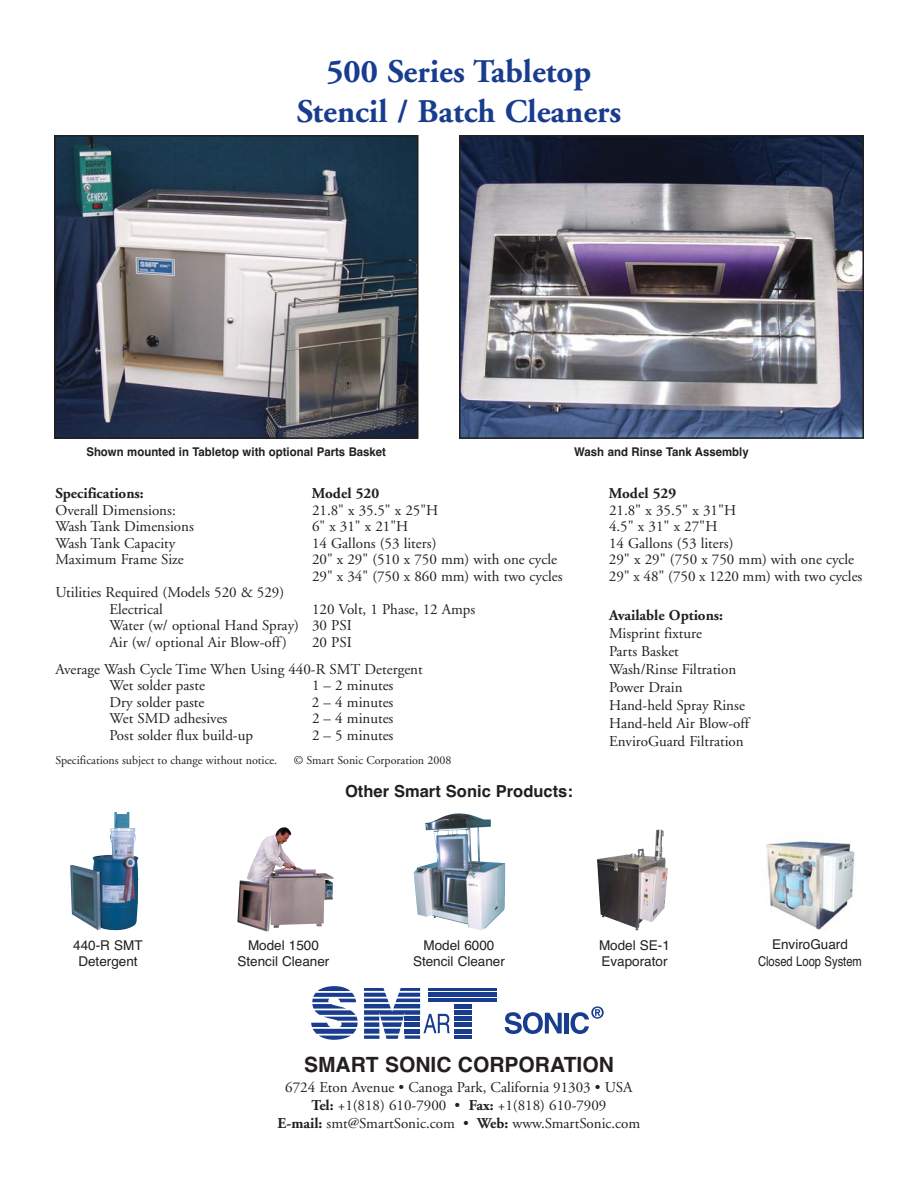
<style>
.page{position:relative;width:918px;height:1188px;background:#fff}
.page>*{position:absolute;margin:0;border:0;box-sizing:border-box;transform-origin:0 0}
.t1{font:700 33px/39.6px "Adobe Garamond";color:#183c8e;text-align:center}
.t2{font:700 21px "Helvetica";color:#231f20}
.t3{font:700 16.5px "Helvetica";color:#231f20}
.t4{font:15px/18px "Adobe Garamond";color:#231f20}
.t5{font:700 15px "Adobe Garamond";color:#231f20}
.t6{font:13.5px/16.2px "Helvetica";color:#231f20;text-align:center}
.t7{font:12px "Adobe Garamond";color:#231f20}
.t8{font:700 12px "Helvetica";color:#231f20;scale:.95 1}
.s1{font-weight:700}
</style>
<div class="page">
<img style="left:462px;top:138px;width:399px;height:298px">
<div style="left:459px;top:135px;width:405px;height:304px;border:2px solid #231f20"></div>
<svg style="left:505px;top:1012px;width:57px;height:22px"></svg>
<div style="left:564px;top:1013px;width:5px;height:20px;background:#183c8e"></div>
<svg style="left:571px;top:1006px;width:33px;height:28px"></svg>
<svg style="left:311px;top:986px;width:47px;height:54px"></svg>
<svg style="left:364px;top:988px;width:86px;height:51px"></svg>
<div style="left:364px;top:1029px;width:15px;height:5px;background:#183c8e"></div>
<div style="left:405px;top:1029px;width:15px;height:5px;background:#183c8e"></div>
<hr style="left:405px;top:1017px;width:15px;height:4px;background:#183c8e">
<hr style="left:454px;top:1004px;width:17px;height:4px;background:#183c8e">
<div style="left:454px;top:1029px;width:17px;height:5px;background:#183c8e"></div>
<hr style="left:428px;top:999px;width:69px;height:3px;background:#183c8e">
<div style="left:454px;top:1022px;width:17px;height:5px;background:#183c8e"></div>
<hr style="left:428px;top:993px;width:69px;height:4px;background:#183c8e">
<hr style="left:428px;top:988px;width:69px;height:3px;background:#183c8e">
<hr style="left:454px;top:1035px;width:17px;height:4px;background:#183c8e">
<hr style="left:454px;top:1017px;width:17px;height:4px;background:#183c8e">
<div style="left:454px;top:1010px;width:17px;height:5px;background:#183c8e"></div>
<img style="left:57px;top:138px;width:358px;height:298px">
<div style="left:54px;top:135px;width:364px;height:304px;border:2px solid #231f20"></div>
<img style="left:237px;top:827px;width:97px;height:104px">
<img style="left:414px;top:813px;width:91px;height:117px">
<img style="left:597px;top:830px;width:71px;height:101px">
<img style="left:766px;top:841px;width:89px;height:89px">
<img style="left:70px;top:812px;width:68px;height:119px">
<h1 class="t1" style="left:297px;top:55px;width:326px">500 Series Tabletop<br>Stencil / Batch Cleaners</h1>
<p class="t8" style="left:86px;top:447px;width:317px">Shown mounted in Tabletop with optional Parts Basket</p>
<p class="t8" style="left:574px;top:447px;width:185px">Wash and Rinse Tank Assembly</p>
<p class="t5" style="left:56px;top:487px;width:90px">Specifications:</p>
<p class="t5" style="left:312px;top:487px;width:69px">Model 520</p>
<p class="t5" style="left:609px;top:487px;width:69px">Model 529</p>
<p class="t4" style="left:56px;top:502px;width:122px">Overall Dimensions:</p>
<p class="t4" style="left:312px;top:502px;width:128px">21.8" x 35.5" x 25"H</p>
<p class="t4" style="left:609px;top:502px;width:129px">21.8" x 35.5" x 31"H</p>
<p class="t4" style="left:56px;top:519px;width:140px">Wash Tank Dimensions</p>
<p class="t4" style="left:312px;top:519px;width:98px">6" x 31" x 21"H</p>
<p class="t4" style="left:609px;top:519px;width:110px">4.5" x 31" x 27"H</p>
<p class="t4" style="left:56px;top:535px;width:121px">Wash Tank Capacity</p>
<p class="t4" style="left:312px;top:535px;width:126px">14 Gallons (53 liters)</p>
<p class="t4" style="left:609px;top:535px;width:126px">14 Gallons (53 liters)</p>
<p class="t4" style="left:56px;top:552px;width:130px">Maximum Frame Size</p>
<p class="t4" style="left:312px;top:552px;width:246px">20" x 29" (510 x 750 mm) with one cycle</p>
<p class="t4" style="left:609px;top:552px;width:247px">29" x 29" (750 x 750 mm) with one cycle</p>
<p class="t4" style="left:312px;top:568px;width:252px">29" x 34" (750 x 860 mm) with two cycles</p>
<p class="t4" style="left:609px;top:568px;width:255px">29" x 48" (750 x 1220 mm) with two cycles</p>
<p class="t4" style="left:110px;top:586px;width:176px;line-height:16.5px;text-indent:-54px">Utilities Required (Models 520 &amp; 529)<br>Electrical</p>
<p class="t4" style="left:110px;top:602px;width:367px;line-height:16.5px;text-indent:203px">120 Volt, 1 Phase, 12 Amps<br>Water (w/ optional Hand Spray) 30 PSI<br>Air (w/ optional Air Blow-off)</p>
<p class="t5" style="left:609px;top:609px;width:116px">Available Options:</p>
<p class="t4" style="left:609px;top:625px;width:142px">Misprint fixture<br>Parts Basket<br>Wash/Rinse Filtration<br>Power Drain<br>Hand-held Spray Rinse<br>Hand-held Air Blow-off<br>EnviroGuard Filtration</p>
<p class="t4" style="left:56px;top:630px;width:369px;line-height:27px;text-indent:257px">20 PSI<br>Average Wash Cycle Time When Using 440-R SMT Detergent</p>
<p class="t4" style="left:110px;top:678px;width:97px">Wet solder paste</p>
<p class="t4" style="left:312px;top:678px;width:83px">1 – 2 minutes</p>
<p class="t4" style="left:110px;top:694px;width:97px">Dry solder paste</p>
<p class="t4" style="left:312px;top:694px;width:83px">2 – 4 minutes</p>
<p class="t4" style="left:110px;top:711px;width:119px">Wet SMD adhesives</p>
<p class="t4" style="left:312px;top:711px;width:83px">2 – 4 minutes</p>
<p class="t4" style="left:110px;top:727px;width:145px">Post solder flux build-up</p>
<p class="t4" style="left:312px;top:727px;width:83px">2 – 5 minutes</p>
<p class="t7" style="left:56px;top:755px;width:223px">Specifications subject to change without notice.</p>
<p class="t7" style="left:294px;top:755px;width:159px">© Smart Sonic Corporation 2008</p>
<p class="t6" style="left:73px;top:938px;width:71px">440-R SMT<br>Detergent</p>
<p class="t3" style="left:345px;top:785px;width:229px">Other Smart Sonic Products:</p>
<p class="t6" style="left:238px;top:938px;width:93px">Model 1500<br>Stencil Cleaner</p>
<p class="t6" style="left:413px;top:938px;width:93px">Model 6000<br>Stencil Cleaner</p>
<p class="t6" style="left:599px;top:938px;width:72px;text-align:left">Model SE-1<br>Evaporator</p>
<p class="t6" style="left:758px;top:938px;width:105px">EnviroGuard<br>Closed Loop System</p>
<h2 class="t2" style="left:304px;top:1057px;width:311px">SMART SONIC CORPORATION</h2>
<p class="t4" style="left:278px;top:1080px;width:364px;text-align:center">6724 Eton Avenue • Canoga Park, California 91303 • USA<br><span class="s1">Tel:</span> +1(818) 610-7900 • <span class="s1">Fax:</span> +1(818) 610-7909<br><span class="s1">E-mail:</span> smt@SmartSonic.com • <span class="s1">Web:</span> www.SmartSonic.com</p>
</div>
